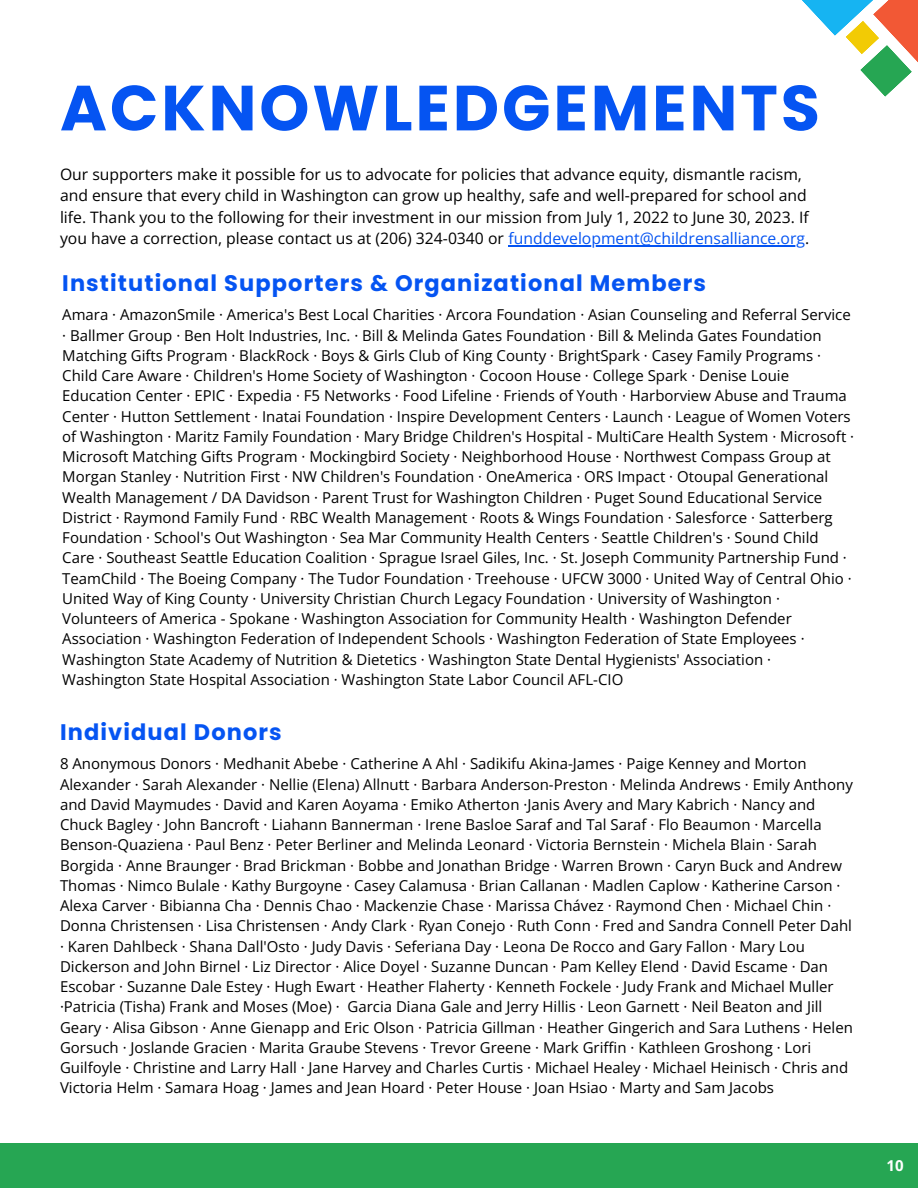
<style>
.page{position:relative;width:918px;height:1188px;background:#fff}
.page>*{position:absolute;margin:0;border:0;box-sizing:border-box;transform-origin:0 0}
.t1{font:700 63.75px "Poppins";letter-spacing:.045em;color:#0554f2}
.t2{font:700 22.5px "Poppins";letter-spacing:.05em;color:#0554f2}
.t3{font:15.75px/21.3px "Open Sans";color:#000}
.t4{font:15px/20.2px "Open Sans";color:#000}
.t5{font:700 15px "Open Sans";color:#fff}
.s1{color:#0554f2}
</style>
<div class="page">
<div style="left:0;top:1143px;width:918px;height:45px;background:#26a653"></div>
<hr style="left:509px;top:245px;width:296px;height:1px;background:#0554f2">
<svg style="left:802px;top:0;width:116px;height:97px"></svg>
<p class="t1" style="left:60px;top:63px;width:761px">ACKNOWLEDGEMENTS</p>
<p class="t3" style="left:60px;top:163px;width:751px">Our supporters make it possible for us to advocate for policies that advance equity, dismantle racism, and ensure that every child in Washington can grow up healthy, safe and well-prepared for school and life. Thank you to the following for their investment in our mission from July 1, 2022 to June 30, 2023. If you have a correction, please contact us at (206) 324-0340 or <span class="s1">funddevelopment@childrensalliance.org</span>.</p>
<p class="t2" style="left:62px;top:267px;width:645px">Institutional Supporters &amp; Organizational Members</p>
<p class="t4" style="left:62px;top:305px;width:793px">Amara · AmazonSmile · America's Best Local Charities · Arcora Foundation · Asian Counseling and Referral Service · Ballmer Group · Ben Holt Industries, Inc. · Bill &amp; Melinda Gates Foundation · Bill &amp; Melinda Gates Foundation Matching Gifts Program · BlackRock · Boys &amp; Girls Club of King County · BrightSpark · Casey Family Programs · Child Care Aware · Children's Home Society of Washington · Cocoon House · College Spark · Denise Louie Education Center · EPIC · Expedia · F5 Networks · Food Lifeline · Friends of Youth · Harborview Abuse and Trauma Center · Hutton Settlement · Inatai Foundation · Inspire Development Centers · Launch · League of Women Voters of Washington · Maritz Family Foundation · Mary Bridge Children's Hospital - MultiCare Health System · Microsoft · Microsoft Matching Gifts Program · Mockingbird Society · Neighborhood House · Northwest Compass Group at Morgan Stanley · Nutrition First · NW Children's Foundation · OneAmerica · ORS Impact · Otoupal Generational Wealth Management / DA Davidson · Parent Trust for Washington Children · Puget Sound Educational Service District · Raymond Family Fund · RBC Wealth Management · Roots &amp; Wings Foundation · Salesforce · Satterberg Foundation · School's Out Washington · Sea Mar Community Health Centers · Seattle Children's · Sound Child Care · Southeast Seattle Education Coalition · Sprague Israel Giles, Inc. · St. Joseph Community Partnership Fund · TeamChild · The Boeing Company · The Tudor Foundation · Treehouse · UFCW 3000 · United Way of Central Ohio · United Way of King County · University Christian Church Legacy Foundation · University of Washington · Volunteers of America - Spokane · Washington Association for Community Health · Washington Defender Association · Washington Federation of Independent Schools · Washington Federation of State Employees · Washington State Academy of Nutrition &amp; Dietetics · Washington State Dental Hygienists' Association · Washington State Hospital Association · Washington State Labor Council AFL-CIO</p>
<p class="t2" style="left:60px;top:716px;width:223px">Individual Donors</p>
<p class="t4" style="left:60px;top:753px;width:794px">8 Anonymous Donors · Medhanit Abebe · Catherine A Ahl · Sadikifu Akina-James · Paige Kenney and Morton Alexander · Sarah Alexander · Nellie (Elena) Allnutt · Barbara Anderson-Preston · Melinda Andrews · Emily Anthony and David Maymudes · David and Karen Aoyama · Emiko Atherton ·Janis Avery and Mary Kabrich · Nancy and Chuck Bagley · John Bancroft · Liahann Bannerman · Irene Basloe Saraf and Tal Saraf · Flo Beaumon · Marcella Benson-Quaziena · Paul Benz · Peter Berliner and Melinda Leonard · Victoria Bernstein · Michela Blain · Sarah Borgida · Anne Braunger · Brad Brickman · Bobbe and Jonathan Bridge · Warren Brown · Caryn Buck and Andrew Thomas · Nimco Bulale · Kathy Burgoyne · Casey Calamusa · Brian Callanan · Madlen Caplow · Katherine Carson · Alexa Carver · Bibianna Cha · Dennis Chao · Mackenzie Chase · Marissa Chávez · Raymond Chen · Michael Chin · Donna Christensen · Lisa Christensen · Andy Clark · Ryan Conejo · Ruth Conn · Fred and Sandra Connell Peter Dahl · Karen Dahlbeck · Shana Dall'Osto · Judy Davis · Seferiana Day · Leona De Rocco and Gary Fallon · Mary Lou Dickerson and John Birnel · Liz Director · Alice Doyel · Suzanne Duncan · Pam Kelley Elend · David Escame · Dan Escobar · Suzanne Dale Estey · Hugh Ewart · Heather Flaherty · Kenneth Fockele · Judy Frank and Michael Muller ·Patricia (Tisha) Frank and Moses (Moe) · Garcia Diana Gale and Jerry Hillis · Leon Garnett · Neil Beaton and Jill Geary · Alisa Gibson · Anne Gienapp and Eric Olson · Patricia Gillman · Heather Gingerich and Sara Luthens · Helen Gorsuch · Joslande Gracien · Marita Graube Stevens · Trevor Greene · Mark Griffin · Kathleen Groshong · Lori Guilfoyle · Christine and Larry Hall · Jane Harvey and Charles Curtis · Michael Healey · Michael Heinisch · Chris and Victoria Helm · Samara Hoag · James and Jean Hoard · Peter House · Joan Hsiao · Marty and Sam Jacobs</p>
<p class="t5" style="left:886px;top:1155px;width:19px">10</p>
</div>
